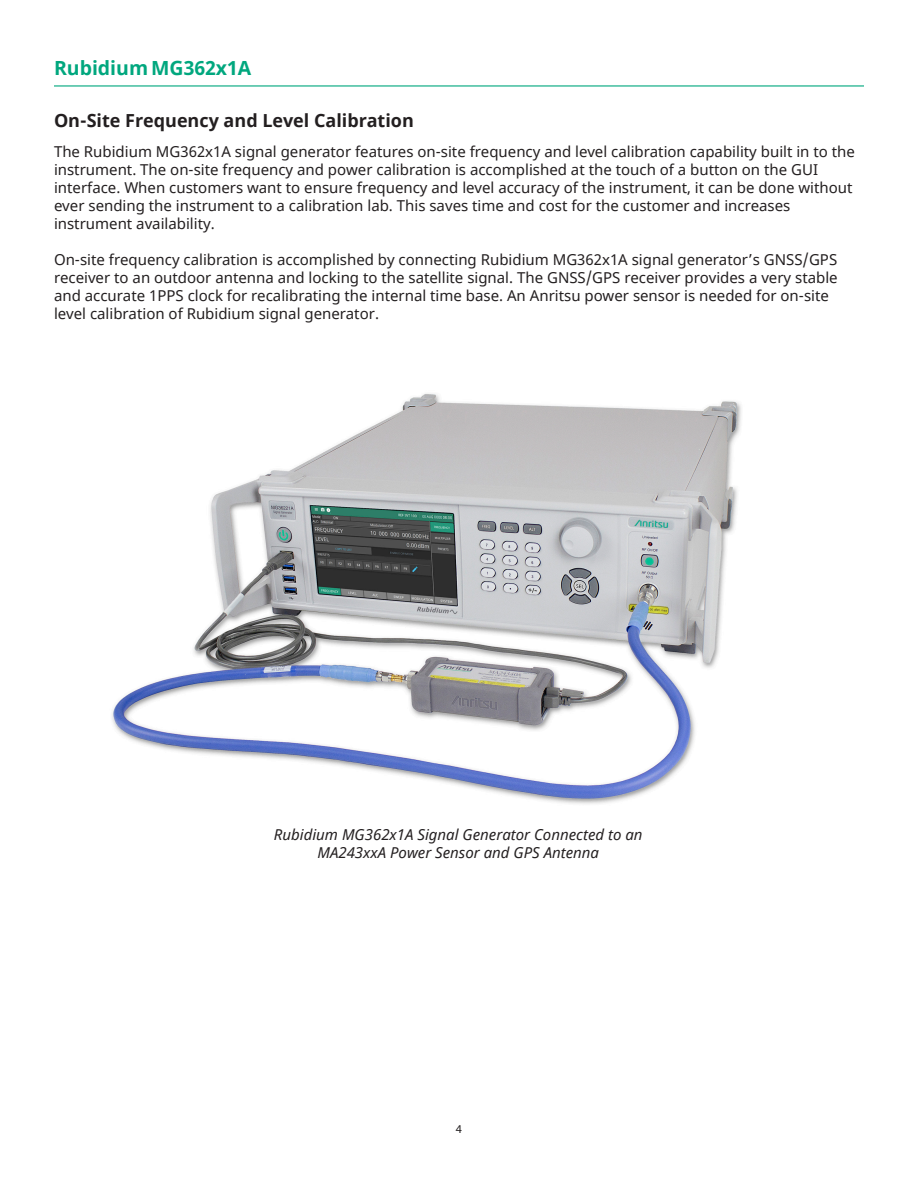
<style>
.page{position:relative;width:918px;height:1188px;background:#fff}
.page>*{position:absolute;margin:0;border:0;box-sizing:border-box;transform-origin:0 0}
.t1{font:700 19.5px "Noto Sans";color:#00a77e}
.t2{font:700 18px "Noto Sans";color:#231f20}
.t3{font:15px/18px "Noto Sans";color:#231f20}
.Caption{font:italic 15px/18px "Noto Sans";color:#231f20;text-align:center}
.t4{font:12px "Myriad Pro";color:#231f20}
</style>
<div class="page">
<img style="left:112px;top:393px;width:629px;height:411px">
<hr style="left:54px;top:85px;width:810px;height:2px;background:#00a77e">
<p class="t1" style="left:54px;top:54px;width:199px">RubidiumMG362x1A</p>
<p class="t2" style="left:54px;top:108px;width:361px">On-Site Frequency and Level Calibration</p>
<p class="t3" style="left:54px;top:143px;width:802px">The Rubidium MG362x1A signal generator features on-site frequency and level calibration capability built in to the instrument. The on-site frequency and power calibration is accomplished at the touch of a button on the GUI interface. When customers want to ensure frequency and level accuracy of the instrument, it can be done without ever sending the instrument to a calibration lab. This saves time and cost for the customer and increases instrument availability.</p>
<p class="t3" style="left:54px;top:251px;width:785px">On-site frequency calibration is accomplished by connecting Rubidium MG362x1A signal generator’s GNSS/GPS receiver to an outdoor antenna and locking to the satellite signal. The GNSS/GPS receiver provides a very stable and accurate 1PPS clock for recalibrating the internal time base. An Anritsu power sensor is needed for on-site level calibration of Rubidium signal generator.</p>
<p class="Caption" style="left:274px;top:825px;width:370px">Rubidium MG362x1A Signal Generator Connected to an<br>MA243xxA Power Sensor and GPS Antenna</p>
<p class="t4" style="left:456px;top:1122px;width:8px">4</p>
</div>
